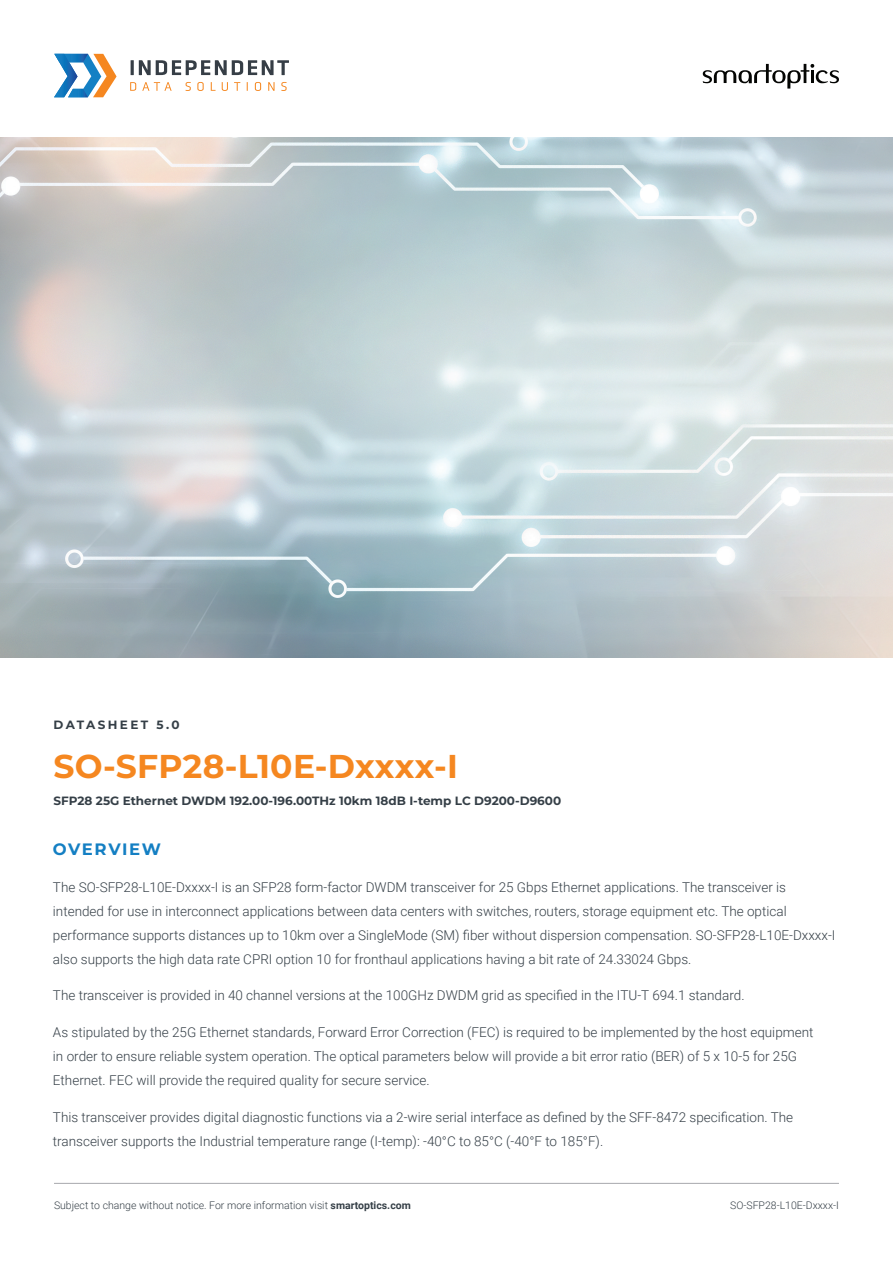
<style>
.page{position:relative;width:893px;height:1263px;background:#fff}
.page>*{position:absolute;margin:0;border:0;box-sizing:border-box;transform-origin:0 0}
.t1{font:700 33px "Montserrat";letter-spacing:.01em;color:#f58720}
.t2{font:700 16.5px "Montserrat";letter-spacing:.09em;color:#147fc3}
.t3{font:300 13.5px/24px "Roboto";color:#353f47}
.t4{font:700 12px "Montserrat";color:#353f47}
.t5{font:700 12px "Montserrat";letter-spacing:.2em;color:#353f47}
.t6{font:300 10.5px "Roboto";color:#353f47}
.s1{font-weight:700}
</style>
<div class="page">
<hr style="left:54px;top:1183px;width:785px;height:1px;background:#a8a9ad">
<svg style="left:131px;top:60px;width:158px;height:15px"></svg>
<svg style="left:130px;top:82px;width:6px;height:9px"></svg>
<svg style="left:142px;top:82px;width:30px;height:9px"></svg>
<svg style="left:186px;top:82px;width:5px;height:9px"></svg>
<svg style="left:197px;top:82px;width:7px;height:9px"></svg>
<svg style="left:211px;top:82px;width:5px;height:9px"></svg>
<svg style="left:222px;top:82px;width:6px;height:9px"></svg>
<svg style="left:234px;top:82px;width:6px;height:9px"></svg>
<svg style="left:255px;top:82px;width:6px;height:9px"></svg>
<svg style="left:268px;top:82px;width:7px;height:9px"></svg>
<svg style="left:281px;top:82px;width:6px;height:9px"></svg>
<svg style="left:54px;top:54px;width:63px;height:43px"></svg>
<svg style="left:703px;top:64px;width:136px;height:25px"></svg>
<p class="t5" style="left:53px;top:716px;width:128px">DATASHEET 5.0</p>
<h1 class="t1" style="left:53px;top:742px;width:406px">SO-SFP28-L10E-Dxxxx-I</h1>
<p class="t4" style="left:53px;top:792px;width:509px">SFP28 25G Ethernet DWDM 192.00-196.00THz 10km 18dB I-temp LC D9200-D9600</p>
<p class="t2" style="left:53px;top:837px;width:109px">OVERVIEW</p>
<p class="t3" style="left:53px;top:874px;width:784px">The SO-SFP28-L10E-Dxxxx-I is an SFP28 form-factor DWDM transceiver for 25 Gbps Ethernet applications. The transceiver is intended for use in interconnect applications between data centers with switches, routers, storage equipment etc. The optical performance supports distances up to 10km over a SingleMode (SM) fiber without dispersion compensation. SO-SFP28-L10E-Dxxxx-I also supports the high data rate CPRI option 10 for fronthaul applications having a bit rate of 24.33024 Gbps.</p>
<p class="t3" style="left:53px;top:983px;width:693px">The transceiver is provided in 40 channel versions at the 100GHz DWDM grid as specified in the ITU-T 694.1 standard.</p>
<p class="t3" style="left:53px;top:1020px;width:762px">As stipulated by the 25G Ethernet standards, Forward Error Correction (FEC) is required to be implemented by the host equipment in order to ensure reliable system operation. The optical parameters below will provide a bit error ratio (BER) of 5 x 10-5 for 25G<br>Ethernet. FEC will provide the required quality for secure service.</p>
<p class="t3" style="left:53px;top:1105px;width:742px">This transceiver provides digital diagnostic functions via a 2-wire serial interface as defined by the SFF-8472 specification. The transceiver supports the Industrial temperature range (I-temp): -40°C to 85°C (-40°F to 185°F).</p>
<p class="t6" style="left:54px;top:1198px;width:358px">Subject to change without notice. For more information visit <span class="s1">smartoptics.com</span></p>
<p class="t6" style="left:730px;top:1198px;width:110px">SO-SFP28-L10E-Dxxxx-I</p>
</div>
